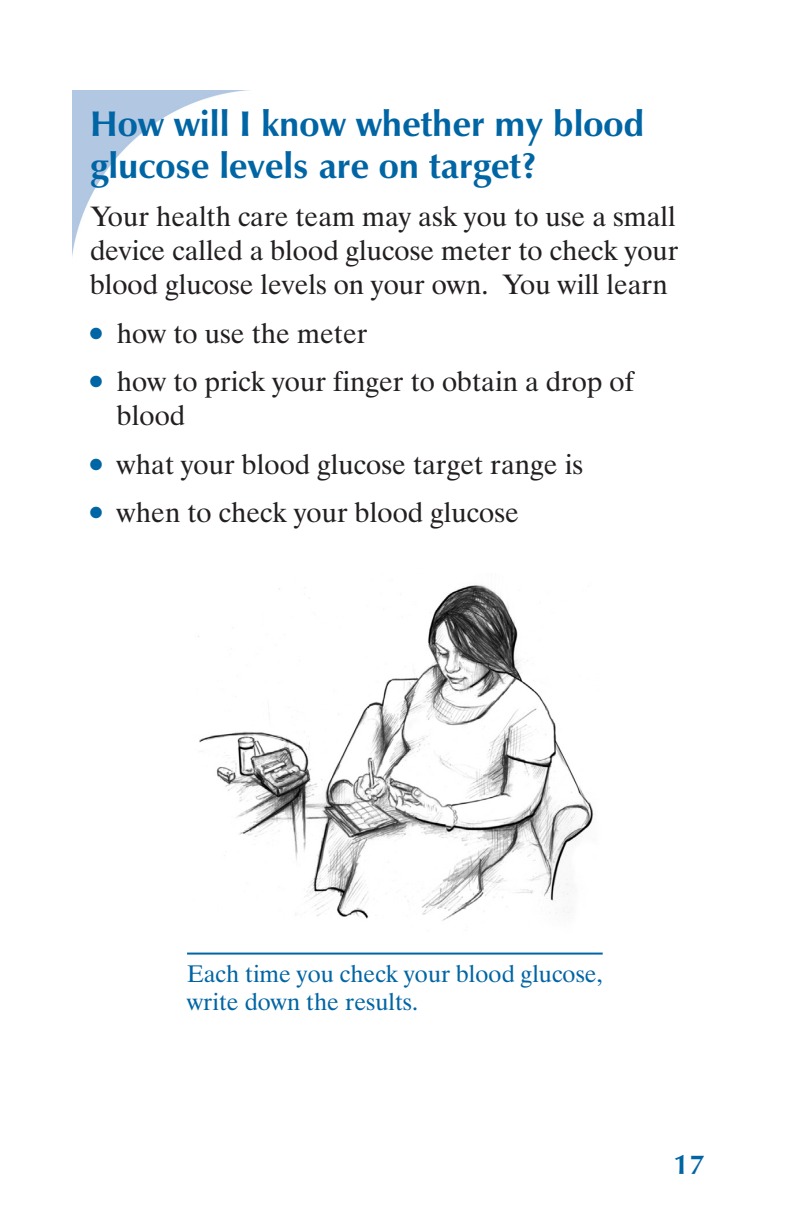
<style>
.page{position:relative;width:792px;height:1224px;background:#fff}
.page>*{position:absolute;margin:0;border:0;box-sizing:border-box;transform-origin:0 0}
.t1{font:700 36px/42px "Zapf Humanist 601 BT";color:#0065a4}
.t2{font:28px/34px "Dutch 801 BT";color:#231f20;text-align:justify}
.t3{font:700 28px "Zapf Humanist 601 BT";color:#0065a4}
.t4{font:24px/28px "Dutch 801 BT";color:#0065a4}
.s1{color:#0065a4}
</style>
<div class="page">
<hr style="left:187px;top:953px;width:416px;height:2px;background:#0065a4">
<img style="left:72px;top:90px;width:178px;height:167px">
<img style="left:198px;top:585px;width:398px;height:336px">
<h2 class="t1" style="left:90px;top:103px;width:556px">How will I know whether my blood glucose levels are on target?</h2>
<p class="t2" style="left:90px;top:199px;width:590px">Your health care team may ask you to use a small device called a blood glucose meter to check your blood glucose levels on your own. You will learn</p>
<p class="t2" style="left:90px;top:316px;width:279px"><span class="s1">●</span> how to use the meter</p>
<p class="t2" style="left:117px;top:364px;width:519px;text-indent:-27px"><span class="s1">●</span> how to prick your finger to obtain a drop of blood</p>
<p class="t2" style="left:90px;top:447px;width:495px"><span class="s1">●</span> what your blood glucose target range is</p>
<p class="t2" style="left:90px;top:495px;width:430px"><span class="s1">●</span> when to check your blood glucose</p>
<p class="t4" style="left:187px;top:959px;width:417px">Each time you check your blood glucose, write down the results.</p>
<p class="t3" style="left:674px;top:1147px;width:32px">17</p>
</div>
